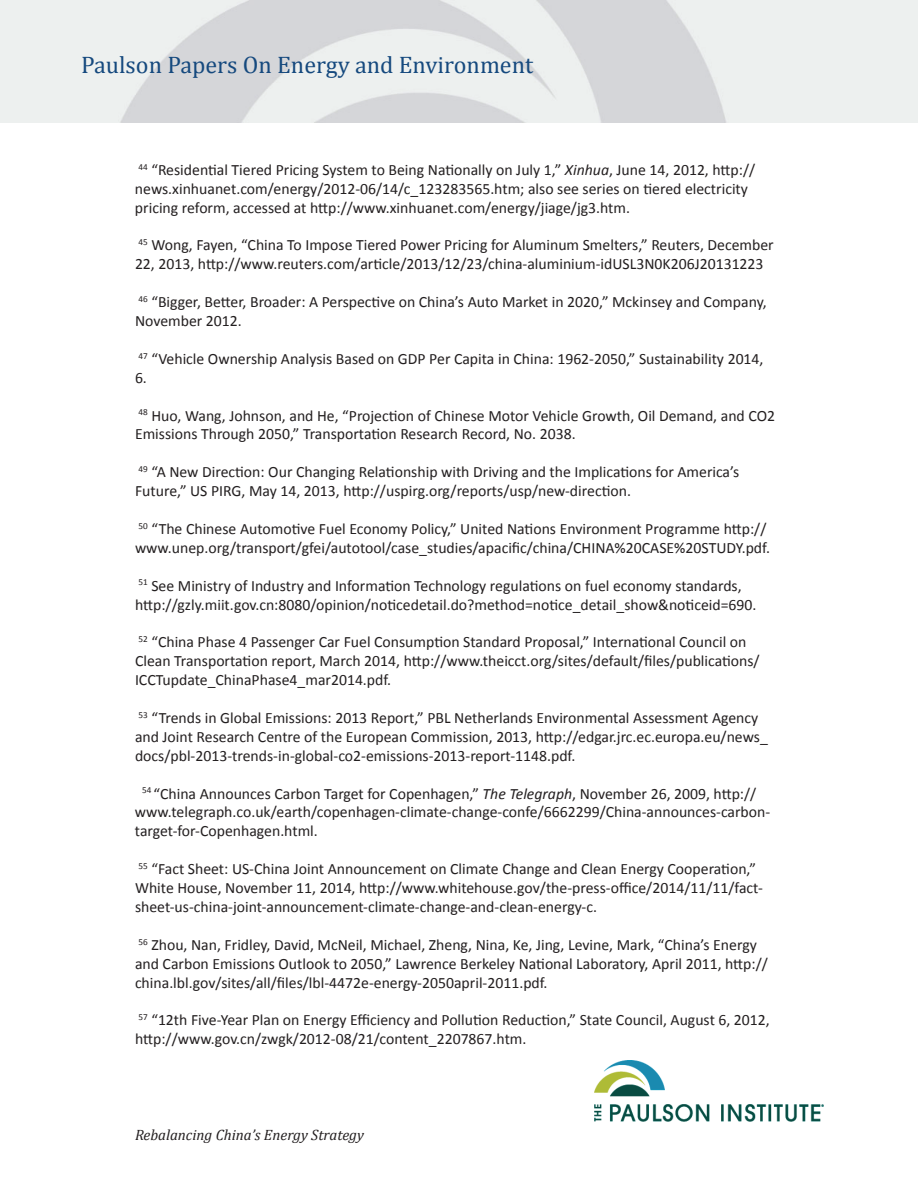
<style>
.page{position:relative;width:918px;height:1188px;background:#fff}
.page>*{position:absolute;margin:0;border:0;box-sizing:border-box;transform-origin:0 0}
.t1{font:24px "Cambria";color:#15497e}
.t2{font:15.75px/18.9px "Calibri";color:#231f20}
.t3{font:italic 15px "Cambria";color:#231f20}
.s1{font-style:italic}
</style>
<div class="page">
<img style="left:0;top:0;width:918px;height:123px">
<img style="left:594px;top:1060px;width:230px;height:61px">
<h1 class="t1" style="left:81px;top:50px;width:454px">Paulson Papers On Energy and Environment</h1>
<p class="t2" style="left:135px;top:160px;width:622px"><sup>44</sup> “Residential Tiered Pricing System to Being Nationally on July 1,” <span class="s1">Xinhua</span>, June 14, 2012, http:// news.xinhuanet.com/energy/2012-06/14/c_123283565.htm; also see series on tiered electricity pricing reform, accessed at http://www.xinhuanet.com/energy/jiage/jg3.htm.</p>
<p class="t2" style="left:135px;top:236px;width:640px"><sup>45</sup> Wong, Fayen, “China To Impose Tiered Power Pricing for Aluminum Smelters,” Reuters, December<br>22, 2013, http://www.reuters.com/article/2013/12/23/china-aluminium-idUSL3N0K206J20131223</p>
<p class="t2" style="left:135px;top:293px;width:633px"><sup>46</sup> “Bigger, Better, Broader: A Perspective on China’s Auto Market in 2020,” Mckinsey and Company,<br>November 2012.</p>
<p class="t2" style="left:135px;top:349px;width:630px"><sup>47</sup> “Vehicle Ownership Analysis Based on GDP Per Capita in China: 1962-2050,” Sustainability 2014,<br>6.</p>
<p class="t2" style="left:135px;top:406px;width:642px"><sup>48</sup> Huo, Wang, Johnson, and He, “Projection of Chinese Motor Vehicle Growth, Oil Demand, and CO2<br>Emissions Through 2050,” Transportation Research Record, No. 2038.</p>
<p class="t2" style="left:135px;top:463px;width:606px"><sup>49</sup> “A New Direction: Our Changing Relationship with Driving and the Implications for America’s<br>Future,” US PIRG, May 14, 2013, http://uspirg.org/reports/usp/new-direction.</p>
<p class="t2" style="left:135px;top:519px;width:636px"><sup>50</sup> “The Chinese Automotive Fuel Economy Policy,” United Nations Environment Programme http:// www.unep.org/transport/gfei/autotool/case_studies/apacific/china/CHINA%20CASE%20STUDY.pdf.</p>
<p class="t2" style="left:135px;top:576px;width:623px"><sup>51</sup> See Ministry of Industry and Information Technology regulations on fuel economy standards, http://gzly.miit.gov.cn:8080/opinion/noticedetail.do?method=notice_detail_show&amp;noticeid=690.</p>
<p class="t2" style="left:135px;top:633px;width:626px"><sup>52</sup> “China Phase 4 Passenger Car Fuel Consumption Standard Proposal,” International Council on<br>Clean Transportation report, March 2014, http://www.theicct.org/sites/default/files/publications/<br>ICCTupdate_ChinaPhase4_mar2014.pdf.</p>
<p class="t2" style="left:135px;top:708px;width:634px"><sup>53</sup> “Trends in Global Emissions: 2013 Report,” PBL Netherlands Environmental Assessment Agency and Joint Research Centre of the European Commission, 2013, http://edgar.jrc.ec.europa.eu/news_ docs/pbl-2013-trends-in-global-co2-emissions-2013-report-1148.pdf.</p>
<p class="t2" style="left:135px;top:784px;width:637px;text-indent:7px"><sup>54</sup> “China Announces Carbon Target for Copenhagen,” <span class="s1">The Telegraph</span>, November 26, 2009, http:// www.telegraph.co.uk/earth/copenhagen-climate-change-confe/6662299/China-announces-carbon&shy;target-for-Copenhagen.html.</p>
<p class="t2" style="left:135px;top:860px;width:629px"><sup>55</sup> “Fact Sheet: US-China Joint Announcement on Climate Change and Clean Energy Cooperation,”<br>White House, November 11, 2014, http://www.whitehouse.gov/the-press-office/2014/11/11/fact&shy;sheet-us-china-joint-announcement-climate-change-and-clean-energy-c.</p>
<p class="t2" style="left:135px;top:935px;width:634px"><sup>56</sup> Zhou, Nan, Fridley, David, McNeil, Michael, Zheng, Nina, Ke, Jing, Levine, Mark, “China’s Energy and Carbon Emissions Outlook to 2050,” Lawrence Berkeley National Laboratory, April 2011, http:// china.lbl.gov/sites/all/files/lbl-4472e-energy-2050april-2011.pdf.</p>
<p class="t2" style="left:135px;top:1011px;width:636px"><sup>57</sup> “12th Five-Year Plan on Energy Efficiency and Pollution Reduction,” State Council, August 6, 2012, http://www.gov.cn/zwgk/2012-08/21/content_2207867.htm.</p>
<p class="t3" style="left:135px;top:1124px;width:230px">Rebalancing China’s Energy Strategy</p>
</div>
